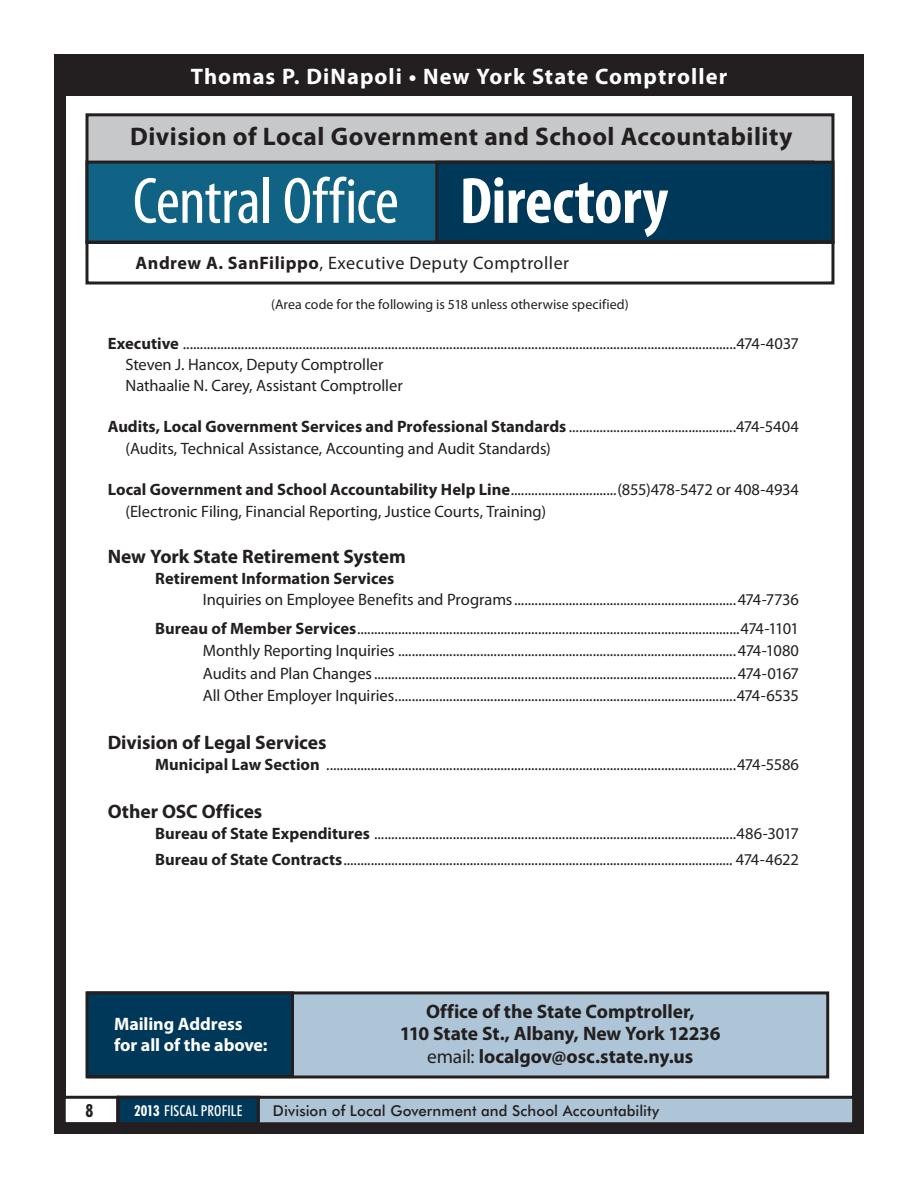
<style>
.page{position:relative;width:918px;height:1188px;background:#fff}
.page>*{position:absolute;margin:0;border:0;box-sizing:border-box;transform-origin:0 0}
.t1{font:condensed 66px "Myriad Pro";letter-spacing:-.015em;color:#fff}
.t2{font:700 condensed 66px "Myriad Pro";letter-spacing:-.005em;color:#fff}
.t3{font:700 25.5px "Myriad Pro";letter-spacing:.02em;color:#231f20}
.Charts{font:700 22.5px "Myriad Pro";letter-spacing:.045em;color:#fff}
.t4{font:700 19.5px/22.5px "Myriad Pro";letter-spacing:-.005em;color:#231f20;text-align:center}
.t5{font:18.15px "Myriad Pro";letter-spacing:.03em;color:#231f20}
.t6{font:700 18px/21px "Myriad Pro";letter-spacing:-.005em;color:#fff}
.t7{font:700 condensed 18px "Futura BT";color:#231f20}
.t8{font:16.5px/22.5px "Myriad Pro";letter-spacing:-.005em;color:#231f20}
.t9{font:700 16.5px "Myriad Pro";color:#231f20}
.t10{font:500 15px "Futura BT";letter-spacing:.005em;color:#231f20}
.t11{font:500 condensed 15px "Futura BT";letter-spacing:.005em;color:#fff}
.t12{font:13.95px "Myriad Pro";letter-spacing:.005em;color:#231f20}
.s1{font-weight:700}
.s2{font-weight:400}
</style>
<div class="page">
<div style="left:88px;top:993px;width:740px;height:84px;background:#adc5d6"></div>
<div style="left:86px;top:991px;width:743px;height:87px;border:3px solid #231f20"></div>
<div style="left:87px;top:993px;width:206px;height:84px;background:#003859"></div>
<div style="left:86px;top:991px;width:208px;height:87px;border:3px solid #231f20"></div>
<div style="left:87px;top:115px;width:746px;height:127px;background:#c7c8ca"></div>
<div style="left:86px;top:113px;width:748px;height:131px;border:3px solid #231f20"></div>
<div style="left:87px;top:162px;width:726px;height:80px;background:#106384"></div>
<div style="left:86px;top:161px;width:728px;height:83px;border:3px solid #231f20"></div>
<div style="left:437px;top:162px;width:396px;height:80px;background:#003859"></div>
<div style="left:435px;top:161px;width:399px;height:82px;border:3px solid #231f20"></div>
<div style="left:86px;top:241px;width:748px;height:44px;border:3px solid #231f20"></div>
<div style="left:54px;top:54px;width:810px;height:42px;background:#231f20"></div>
<div style="left:54px;top:54px;width:810px;height:1080px;border:12px solid #231f20"></div>
<div style="left:63px;top:1096px;width:56px;height:29px;border:3px solid #231f20"></div>
<div style="left:118px;top:1097px;width:736px;height:27px;background:#adc5d6"></div>
<div style="left:117px;top:1096px;width:738px;height:29px;border:3px solid #231f20"></div>
<div style="left:118px;top:1097px;width:140px;height:27px;background:#003859"></div>
<div style="left:117px;top:1096px;width:143px;height:29px;border:3px solid #231f20"></div>
<p class="Charts" style="left:191px;top:61px;width:538px">Thomas P. DiNapoli • New York State Comptroller</p>
<p class="t3" style="left:130px;top:120px;width:664px">Division of Local Government and School Accountability</p>
<p class="t1" style="left:133px;top:161px;width:268px">Central Office</p>
<p class="t2" style="left:460px;top:160px;width:210px">Directory</p>
<p class="t5" style="left:136px;top:251px;width:435px"><span class="s1">Andrew A. SanFilippo</span>, Executive Deputy Comptroller</p>
<p class="t12" style="left:271px;top:295px;width:359px">(Area code for the following is 518 unless otherwise specified)</p>
<p class="t8" style="left:108px;top:332px;width:693px"><span class="s1">Executive</span> ..................................................................................................................................................................474-4037</p>
<p class="t8" style="left:126px;top:354px;width:279px;line-height:21px">Steven J. Hancox, Deputy Comptroller<br>Nathaalie N. Carey, Assistant Comptroller</p>
<p class="t8" style="left:126px;top:415px;width:675px;text-indent:-18px"><span class="s1">Audits, Local Government Services and Professional Standards</span> .................................................474-5404 (Audits, Technical Assistance, Accounting and Audit Standards)</p>
<p class="t8" style="left:126px;top:478px;width:675px;text-indent:-18px"><span class="s1">Local Government and School Accountability Help Line</span>...............................(855)478-5472 or 408-4934 (Electronic Filing, Financial Reporting, Justice Courts, Training)</p>
<p class="t4" style="left:108px;top:545px;width:300px">New York State Retirement System</p>
<p class="t9" style="left:155px;top:568px;width:241px">Retirement Information Services</p>
<p class="t8" style="left:203px;top:588px;width:598px">Inquiries on Employee Benefits and Programs.................................................................474-7736</p>
<p class="t8" style="left:155px;top:617px;width:645px"><span class="s1">Bureau of Member Services</span>................................................................................................................474-1101</p>
<p class="t8" style="left:203px;top:639px;width:598px;text-align:justify">Monthly Reporting Inquiries ...................................................................................................474-1080<br>Audits and Plan Changes..........................................................................................................474-0167<br>All Other Employer Inquiries....................................................................................................474-6535</p>
<p class="t4" style="left:108px;top:731px;width:220px">Division of Legal Services</p>
<p class="t8" style="left:155px;top:753px;width:645px"><span class="s1">Municipal Law Section</span> ........................................................................................................................474-5586</p>
<p class="t4" style="left:108px;top:800px;width:156px">Other OSC Offices</p>
<p class="t8" style="left:155px;top:822px;width:645px"><span class="s1">Bureau of State Expenditures</span> ..........................................................................................................486-3017</p>
<p class="t8" style="left:155px;top:848px;width:645px"><span class="s1">Bureau of State Contracts</span>.................................................................................................................. 474-4622</p>
<p class="t6" style="left:114px;top:1013px;width:155px">Mailing Address for all of the above:</p>
<p class="t4" style="left:400px;top:999px;width:322px">Office of the State Comptroller,<br>110 State St., Albany, New York 12236 <span class="s2">email:</span> localgov@osc.state.ny.us</p>
<p class="t7" style="left:86px;top:1100px;width:9px">8</p>
<p class="t11" style="left:134px;top:1101px;width:110px"><span class="s1">2013</span> FISCAL PROFILE</p>
<p class="t10" style="left:273px;top:1101px;width:388px">Division of Local Government and School Accountability</p>
</div>
